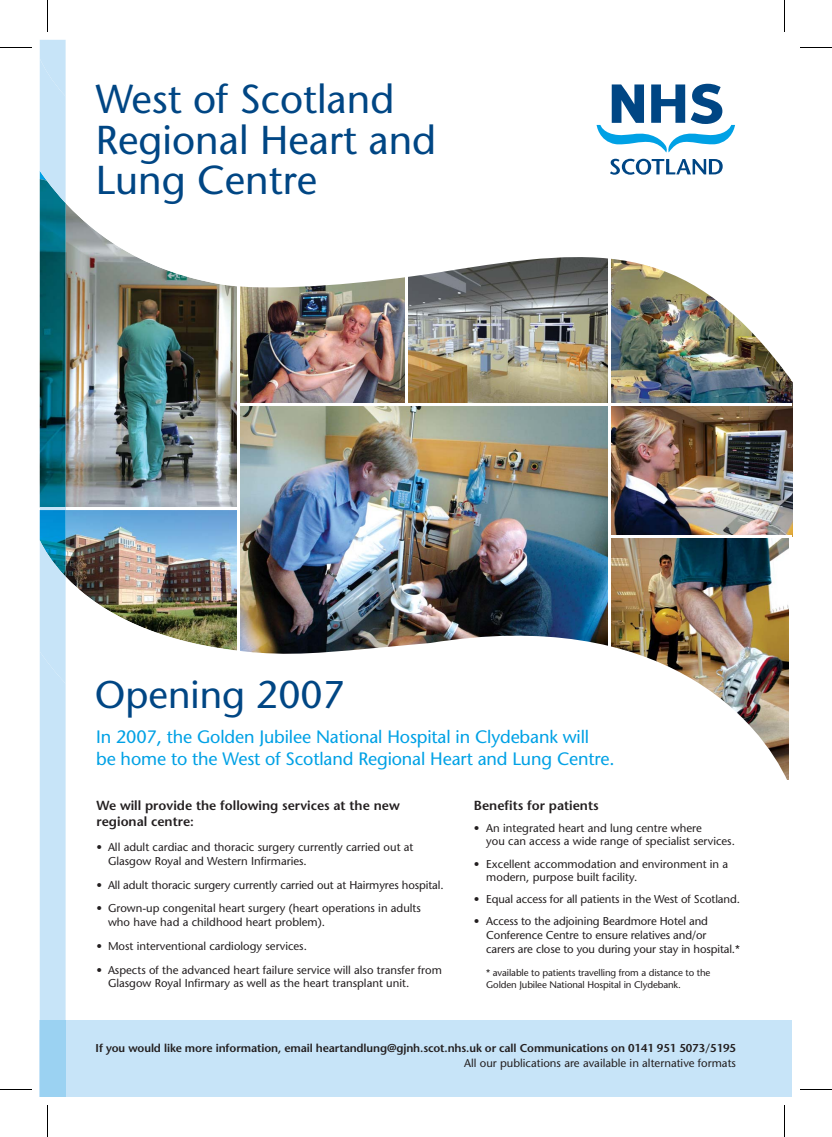
<style>
.page{position:relative;width:832px;height:1137px;background:#fff}
.page>*{position:absolute;margin:0;border:0;box-sizing:border-box;transform-origin:0 0}
.t1{font:40.25px/40.2px "Stone Sans";color:#004684}
.t2{font:38.5px "Stone Sans";color:#004684}
.t3{font:17.94px/21.5px "Stone Sans";letter-spacing:-.01em;color:#00a1e5}
.t4{font:600 13.12px/15.8px "Stone Sans";color:#231f20}
.t5{font:11.38px/13.7px "Stone Sans";color:#231f20}
.t6{font:600 11.38px "Stone Sans";letter-spacing:-.01em;color:#231f20}
.t7{font:9.62px/11.5px "Stone Sans";letter-spacing:-.01em;color:#231f20}
</style>
<div class="page">
<img style="left:611px;top:384px;width:180px;height:18px">
<img style="left:66px;top:384px;width:171px;height:123px">
<img style="left:408px;top:384px;width:200px;height:18px">
<img style="left:240px;top:384px;width:165px;height:18px">
<img style="left:66px;top:510px;width:171px;height:20px">
<img style="left:240px;top:406px;width:368px;height:124px">
<img style="left:66px;top:83px;width:725px;height:301px">
<img style="left:66px;top:530px;width:723px;height:250px">
<img style="left:611px;top:406px;width:180px;height:128px">
<hr style="left:237px;top:280px;width:2px;height:376px;background:#fff">
<hr style="left:405px;top:272px;width:2px;height:132px;background:#fff">
<hr style="left:608px;top:255px;width:3px;height:398px;background:#fff">
<hr style="left:610px;top:534px;width:181px;height:3px;background:#fff">
<div style="left:40px;top:1020px;width:751px;height:76px;background:#c7e4f8"></div>
<svg style="left:609px;top:159px;width:113px;height:16px"></svg>
<svg style="left:596px;top:84px;width:138px;height:68px"></svg>
<img style="left:40px;top:510px;width:26px;height:30px">
<svg style="left:40px;top:540px;width:26px;height:480px;background:#bfe0f4"></svg>
<img style="left:40px;top:203px;width:26px;height:304px">
<svg style="left:40px;top:40px;width:26px;height:163px;background:#b6daee"></svg>
<div style="left:40px;top:1020px;width:26px;height:76px;background:#9bd2f2"></div>
<hr style="left:40px;top:507px;width:26px;height:3px;background:#c7e4f8">
<hr style="left:47px;top:0;width:1px;height:31px;background:#000">
<hr style="left:0;top:47px;width:32px;height:1px;background:#000">
<hr style="left:0;top:1089px;width:32px;height:1px;background:#000">
<hr style="left:47px;top:1105px;width:1px;height:31px;background:#000">
<hr style="left:784px;top:0;width:1px;height:31px;background:#000">
<hr style="left:800px;top:47px;width:31px;height:1px;background:#000">
<hr style="left:800px;top:1089px;width:31px;height:1px;background:#000">
<hr style="left:784px;top:1105px;width:1px;height:31px;background:#000">
<h1 class="t1" style="left:96px;top:83px;width:342px">West of Scotland<br>Regional Heart and<br>Lung Centre</h1>
<h2 class="t2" style="left:95px;top:680px;width:251px">Opening 2007</h2>
<h3 class="t3" style="left:96px;top:727px;width:520px">In 2007, the Golden Jubilee National Hospital in Clydebank will<br>be home to the West of Scotland Regional Heart and Lung Centre.</h3>
<p class="t4" style="left:473px;top:798px;width:126px">Benefits for patients</p>
<p class="t5" style="left:486px;top:822px;width:250px;text-indent:-12px">• An integrated heart and lung centre where<br>you can access a wide range of specialist services.</p>
<p class="t5" style="left:486px;top:857px;width:243px;text-indent:-12px">• Excellent accommodation and environment in a modern, purpose built facility.</p>
<p class="t5" style="left:473px;top:893px;width:267px">• Equal access for all patients in the West of Scotland.</p>
<p class="t5" style="left:486px;top:915px;width:255px;text-indent:-12px">• Access to the adjoining Beardmore Hotel and<br>Conference Centre to ensure relatives and/or<br>carers are close to you during your stay in hospital.*</p>
<p class="t7" style="left:486px;top:967px;width:225px">* available to patients travelling from a distance to the<br>Golden Jubilee National Hospital in Clydebank.</p>
<p class="t4" style="left:96px;top:798px;width:304px">We will provide the following services at the new regional centre:</p>
<p class="t5" style="left:108px;top:841px;width:307px;text-indent:-12px">• All adult cardiac and thoracic surgery currently carried out at<br>Glasgow Royal and Western Infirmaries.</p>
<p class="t5" style="left:96px;top:878px;width:348px">• All adult thoracic surgery currently carried out at Hairmyres hospital.</p>
<p class="t5" style="left:108px;top:902px;width:314px;text-indent:-12px">• Grown-up congenital heart surgery (heart operations in adults who have had a childhood heart problem).</p>
<p class="t5" style="left:96px;top:940px;width:212px">• Most interventional cardiology services.</p>
<p class="t5" style="left:108px;top:963px;width:335px;text-indent:-12px">• Aspects of the advanced heart failure service will also transfer from<br>Glasgow Royal Infirmary as well as the heart transplant unit.</p>
<p class="t6" style="left:96px;top:1043px;width:641px">If you would like more information, email heartandlung@gjnh.scot.nhs.uk or call Communications on 0141 951 5073/5195</p>
<p class="t5" style="left:464px;top:1057px;width:273px">All our publications are available in alternative formats</p>
</div>
